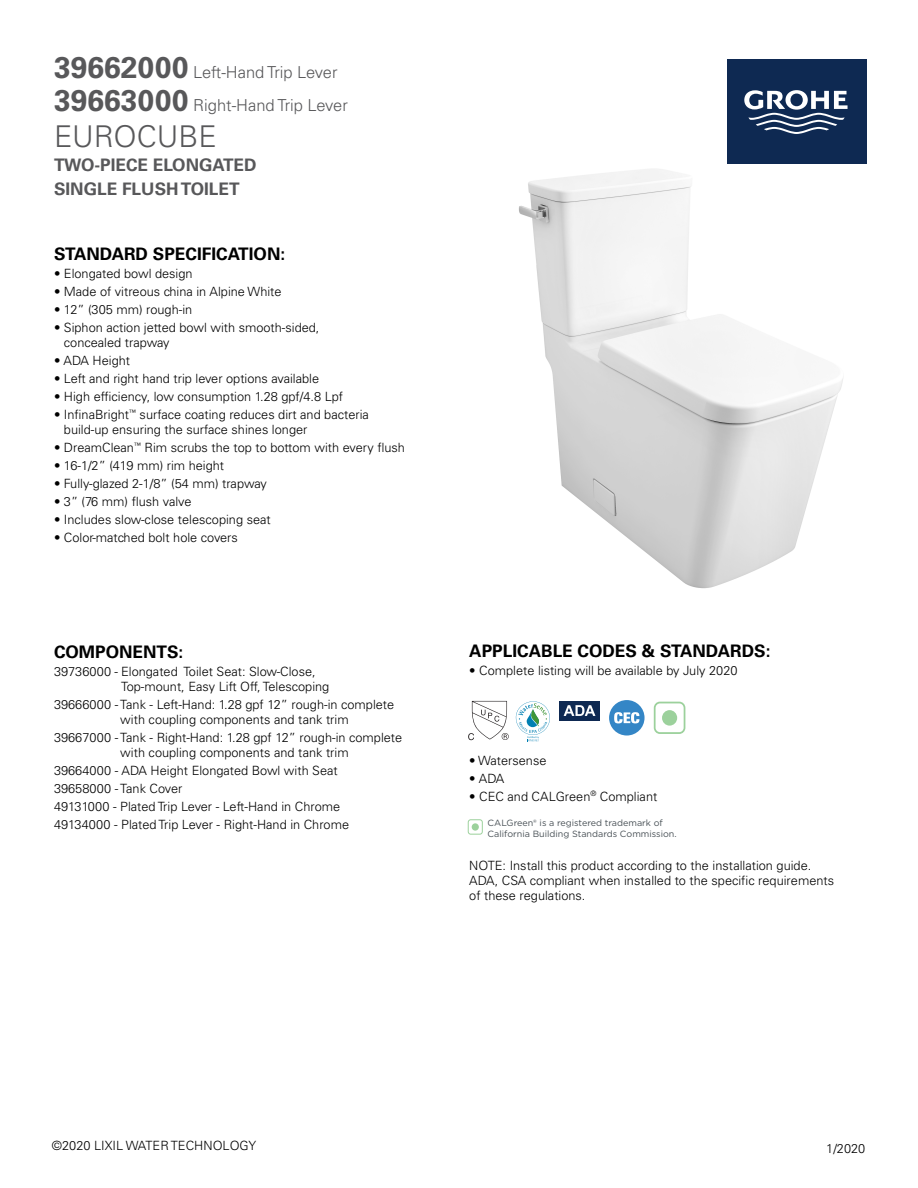
<style>
.page{position:relative;width:918px;height:1188px;background:#fff}
.page>*{position:absolute;margin:0;border:0;box-sizing:border-box;transform-origin:0 0}
.Title_01{font:300 30px "Univers LT Std";color:#58585a}
.Copy{font:700 17.25px "Univers LT Std";color:#000}
.Title_02{font:700 17.25px "Univers LT Std";color:#58585a}
.Title_03{font:300 16.5px/33px "Univers LT Std";color:#58585a}
.Copy-2{font:300 12.75px/15px "Univers LT Std";color:#000}
.Notes_Text{font:9px/10.5px "Gotham";color:#485055}
.s1{font-weight:700;font-size:30px}
</style>
<div class="page">
<img style="left:519px;top:169px;width:324px;height:420px">
<div style="left:727px;top:59px;width:139px;height:105px;background:#0e2952"></div>
<svg style="left:744px;top:90px;width:104px;height:44px"></svg>
<div style="left:559px;top:701px;width:41px;height:19px;background:#0e2952"></div>
<svg style="left:564px;top:705px;width:31px;height:11px"></svg>
<svg style="left:515px;top:701px;width:35px;height:40px"></svg>
<svg style="left:468px;top:701px;width:41px;height:39px"></svg>
<div style="left:609px;top:700px;width:36px;height:36px;background:#3486c6;border-radius:50%"></div>
<svg style="left:614px;top:712px;width:25px;height:11px"></svg>
<div style="left:468px;top:819px;width:15px;height:16px;border:1px solid #9cd19c;border-radius:3px"></div>
<div style="left:472px;top:823px;width:7px;height:8px;background:#9cd19c;border-radius:50%"></div>
<div style="left:654px;top:702px;width:31px;height:32px;border:2px solid #9cd19c;border-radius:5px"></div>
<div style="left:662px;top:710px;width:15px;height:16px;background:#9cd19c;border-radius:50%"></div>
<p class="Title_03" style="left:54px;top:55px;width:295px"><span class="s1">39662000</span> Left-Hand Trip Lever<br><span class="s1">39663000</span> Right-Hand Trip Lever</p>
<p class="Title_01" style="left:54px;top:118px;width:164px">EUROCUBE</p>
<p class="Title_02" style="left:54px;top:154px;width:204px">TWO-PIECE ELONGATED</p>
<p class="Title_02" style="left:54px;top:178px;width:187px">SINGLE FLUSH TOILET</p>
<p class="Copy" style="left:54px;top:244px;width:233px">STANDARD SPECIFICATION:</p>
<p class="Copy-2" style="left:54px;top:266px;width:140px">• Elongated bowl design</p>
<p class="Copy-2" style="left:54px;top:284px;width:229px">• Made of vitreous china in Alpine White</p>
<p class="Copy-2" style="left:54px;top:302px;width:140px">• 12” (305 mm) rough-in</p>
<p class="Copy-2" style="left:64px;top:320px;width:257px;text-indent:-10px">• Siphon action jetted bowl with smooth-sided, concealed trapway</p>
<p class="Copy-2" style="left:54px;top:353px;width:78px">• ADA Height</p>
<p class="Copy-2" style="left:54px;top:371px;width:267px">• Left and right hand trip lever options available</p>
<p class="Copy-2" style="left:54px;top:389px;width:291px">• High efficiency, low consumption 1.28 gpf/4.8 Lpf</p>
<p class="Copy-2" style="left:64px;top:407px;width:307px;text-indent:-10px">• InfinaBright<sup>™</sup> surface coating reduces dirt and bacteria build-up ensuring the surface shines longer</p>
<p class="Copy-2" style="left:54px;top:440px;width:353px">• DreamClean<sup>™</sup> Rim scrubs the top to bottom with every flush</p>
<p class="Copy-2" style="left:54px;top:458px;width:172px">• 16-1/2” (419 mm) rim height</p>
<p class="Copy-2" style="left:54px;top:476px;width:214px">• Fully-glazed 2-1/8” (54 mm) trapway</p>
<p class="Copy-2" style="left:54px;top:494px;width:139px">• 3” (76 mm) flush valve</p>
<p class="Copy-2" style="left:54px;top:512px;width:218px">• Includes slow-close telescoping seat</p>
<p class="Copy-2" style="left:54px;top:530px;width:185px">• Color-matched bolt hole covers</p>
<p class="Copy" style="left:54px;top:642px;width:131px">COMPONENTS:</p>
<p class="Copy-2" style="left:121px;top:664px;width:210px;text-indent:-67px">39736000 - Elongated Toilet Seat: Slow-Close,<br>Top-mount, Easy Lift Off, Telescoping</p>
<p class="Copy-2" style="left:120px;top:697px;width:275px;text-indent:-66px">39666000 - Tank - Left-Hand: 1.28 gpf 12” rough-in complete with coupling components and tank trim</p>
<p class="Copy-2" style="left:120px;top:730px;width:283px;text-indent:-66px">39667000 - Tank - Right-Hand: 1.28 gpf 12” rough-in complete with coupling components and tank trim</p>
<p class="Copy-2" style="left:54px;top:763px;width:285px">39664000 - ADA Height Elongated Bowl with Seat</p>
<p class="Copy-2" style="left:54px;top:781px;width:130px">39658000 - Tank Cover</p>
<p class="Copy-2" style="left:54px;top:799px;width:288px">49131000 - Plated Trip Lever - Left-Hand in Chrome</p>
<p class="Copy-2" style="left:54px;top:817px;width:297px">49134000 - Plated Trip Lever - Right-Hand in Chrome</p>
<p class="Copy" style="left:469px;top:640px;width:303px">APPLICABLE CODES &amp; STANDARDS:</p>
<p class="Copy-2" style="left:469px;top:663px;width:270px">• Complete listing will be available by July 2020</p>
<p class="Copy-2" style="left:469px;top:753px;width:79px">• Watersense</p>
<p class="Copy-2" style="left:469px;top:771px;width:37px">• ADA</p>
<p class="Copy-2" style="left:469px;top:789px;width:190px">• CEC and CALGreen<sup>®</sup> Compliant</p>
<p class="Notes_Text" style="left:488px;top:818px;width:190px">CALGreen® is a registered trademark of<br>California Building Standards Commission.</p>
<p class="Copy-2" style="left:469px;top:858px;width:366px">NOTE: Install this product according to the installation guide.<br>ADA, CSA compliant when installed to the specific requirements of these regulations.</p>
<p class="Copy-2" style="left:52px;top:1138px;width:206px">©2020 LIXIL WATER TECHNOLOGY</p>
<p class="Copy-2" style="left:826px;top:1141px;width:40px">1/2020</p>
</div>
